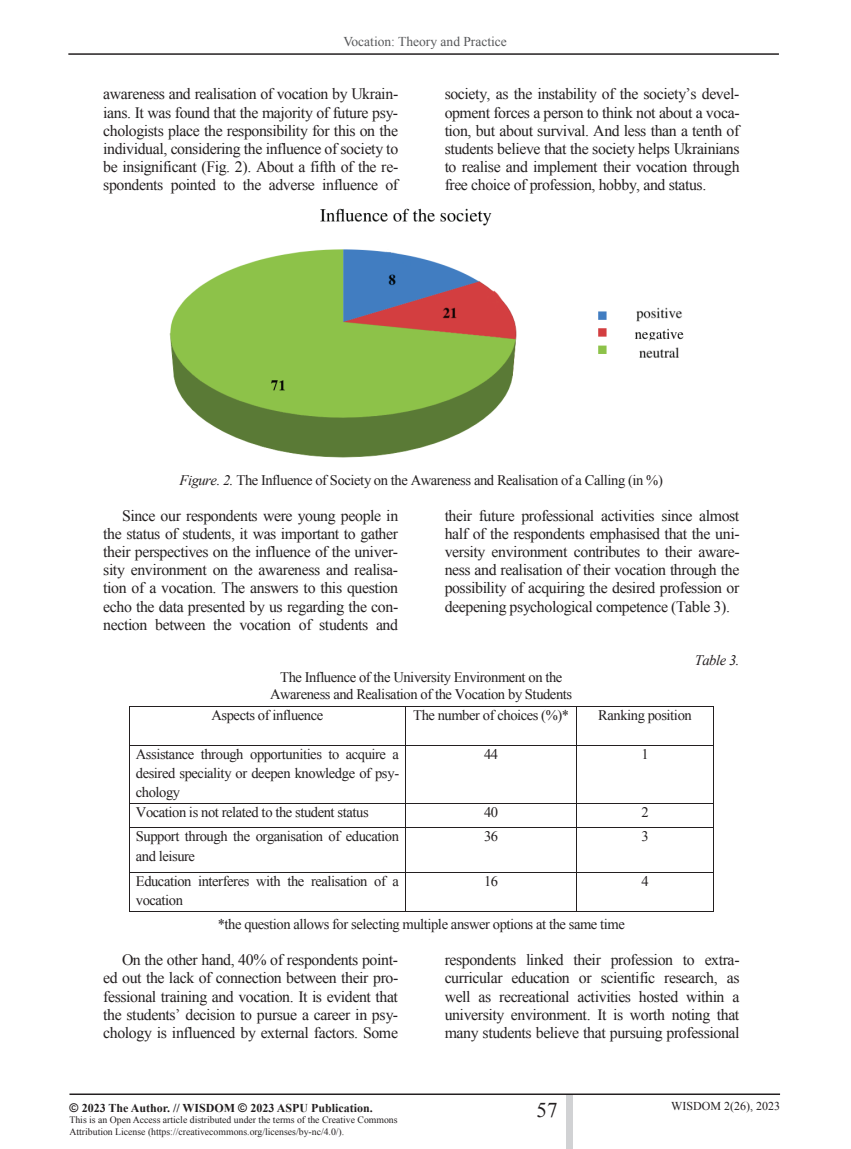
<style>
.page{position:relative;width:851px;height:1149px;background:#fff}
.page>*{position:absolute;margin:0;border:0;box-sizing:border-box;transform-origin:0 0}
.t1{font:21px "Times New Roman";color:#231f20}
.t2{font:15.75px/18.1px "Times New Roman";letter-spacing:-.025em;color:#231f20;text-align:justify}
.t3{font:14.55px/19.2px "Times New Roman";letter-spacing:-.03em;color:#231f20}
.t4{font:italic 14.55px "Times New Roman";letter-spacing:-.035em;color:#231f20}
.t5{font:13.5px "Times New Roman";color:#57585a}
.t6{font:700 12px "Times New Roman";color:#231f20}
.t7{font:12px "Times New Roman";color:#231f20}
.t8{font:9.75px/11.7px "Times New Roman";color:#231f20}
.s1{font-style:inherit}
.s2{font-style:italic}
.s3{font-family:"Arial"}
</style>
<div class="page">
<hr style="left:68px;top:53px;width:710px;height:2px;background:#231f20">
<div style="left:566px;top:1094px;width:6px;height:54px;background:#d1d2d4"></div>
<hr style="left:69px;top:1093px;width:711px;height:1px;background:#231f20">
<hr style="left:130px;top:705px;width:275px;height:1px;background:#231f20">
<hr style="left:406px;top:705px;width:170px;height:1px;background:#231f20">
<hr style="left:577px;top:705px;width:135px;height:1px;background:#231f20">
<hr style="left:129px;top:706px;width:1px;height:38px;background:#231f20">
<hr style="left:405px;top:706px;width:1px;height:38px;background:#231f20">
<hr style="left:576px;top:706px;width:1px;height:38px;background:#231f20">
<hr style="left:712px;top:706px;width:1px;height:38px;background:#231f20">
<hr style="left:130px;top:744px;width:275px;height:1px;background:#231f20">
<hr style="left:406px;top:744px;width:170px;height:1px;background:#231f20">
<hr style="left:577px;top:744px;width:135px;height:1px;background:#231f20">
<hr style="left:129px;top:745px;width:1px;height:58px;background:#231f20">
<hr style="left:405px;top:745px;width:1px;height:58px;background:#231f20">
<hr style="left:576px;top:745px;width:1px;height:58px;background:#231f20">
<hr style="left:712px;top:745px;width:1px;height:58px;background:#231f20">
<hr style="left:130px;top:803px;width:275px;height:1px;background:#231f20">
<hr style="left:406px;top:803px;width:170px;height:1px;background:#231f20">
<hr style="left:577px;top:803px;width:135px;height:1px;background:#231f20">
<svg style="left:129px;top:803px;width:1px;height:25px"></svg>
<hr style="left:130px;top:827px;width:275px;height:1px;background:#231f20">
<svg style="left:405px;top:803px;width:1px;height:25px"></svg>
<hr style="left:406px;top:827px;width:170px;height:1px;background:#231f20">
<svg style="left:576px;top:803px;width:1px;height:25px"></svg>
<hr style="left:577px;top:827px;width:135px;height:1px;background:#231f20">
<hr style="left:129px;top:828px;width:1px;height:43px;background:#231f20">
<hr style="left:405px;top:828px;width:1px;height:43px;background:#231f20">
<hr style="left:576px;top:828px;width:1px;height:43px;background:#231f20">
<hr style="left:712px;top:828px;width:1px;height:43px;background:#231f20">
<hr style="left:130px;top:871px;width:275px;height:1px;background:#231f20">
<hr style="left:406px;top:871px;width:170px;height:1px;background:#231f20">
<hr style="left:577px;top:871px;width:135px;height:1px;background:#231f20">
<hr style="left:129px;top:872px;width:1px;height:38px;background:#231f20">
<hr style="left:130px;top:910px;width:275px;height:1px;background:#231f20">
<hr style="left:405px;top:872px;width:1px;height:38px;background:#231f20">
<hr style="left:406px;top:910px;width:170px;height:1px;background:#231f20">
<hr style="left:576px;top:872px;width:1px;height:38px;background:#231f20">
<hr style="left:577px;top:910px;width:135px;height:1px;background:#231f20">
<hr style="left:712px;top:872px;width:1px;height:38px;background:#231f20">
<img style="left:169px;top:208px;width:515px;height:250px">
<p class="t5" style="left:343px;top:34px;width:165px">Vocation: Theory and Practice</p>
<p class="t2" style="left:103px;top:85px;width:296px">awareness and realisation of vocation by Ukrain&shy;ians. It was found that the majority of future psy&shy;chologists place the responsibility for this on the individual, considering the influence of society to be insignificant (Fig. 2). About a fifth of the re&shy;spondents pointed to the adverse influence of</p>
<p class="t2" style="left:444px;top:85px;width:296px"><span class="s1">society, as the instability of the society‟s deve</span>l&shy;opment forces a person to think not about a voca&shy;tion, but about survival. And less than a tenth of students believe that the society helps Ukrainians to realise and implement their vocation through free choice of profession, hobby, and status.</p>
<p class="t3" style="left:180px;top:470px;width:484px"><span class="s2">Figure. 2.</span> The Influence of Society on the Awareness and Realisation of a Calling (in %)</p>
<p class="t2" style="left:103px;top:506px;width:296px;text-indent:19px">Since our respondents were young people in the status of students, it was important to gather their perspectives on the influence of the univer&shy;sity environment on the awareness and realisa&shy;tion of a vocation. The answers to this question echo the data presented by us regarding the con&shy;nection between the vocation of students and</p>
<p class="t2" style="left:444px;top:506px;width:296px">their future professional activities since almost half of the respondents emphasised that the uni&shy;versity environment contributes to their aware&shy;ness and realisation of their vocation through the possibility of acquiring the desired profession or deepening psychological competence (Table 3).</p>
<p class="t4" style="left:694px;top:652px;width:46px">Table 3.</p>
<p class="t3" style="left:270px;top:668px;width:303px;line-height:16.8px;text-align:center">The Influence of the University Environment on the<br>Awareness and Realisation of the Vocation by Students</p>
<p class="t3" style="left:211px;top:705px;width:113px">Aspects of influence</p>
<p class="t3" style="left:413px;top:705px;width:157px">The number of choices (%)*</p>
<p class="t3" style="left:598px;top:705px;width:95px">Ranking position</p>
<p class="t3" style="left:136px;top:744px;width:265px;text-align:justify">Assistance through opportunities to acquire a desired speciality or deepen knowledge of psy&shy;chology</p>
<p class="t3" style="left:484px;top:744px;width:16px">44</p>
<p class="t3" style="left:641px;top:744px;width:9px">1</p>
<p class="t3" style="left:136px;top:802px;width:234px">Vocation is not related to the student status</p>
<p class="t3" style="left:484px;top:802px;width:16px">40</p>
<p class="t3" style="left:641px;top:802px;width:9px">2</p>
<p class="t3" style="left:136px;top:826px;width:264px">Support through the organisation of education and leisure</p>
<p class="t3" style="left:484px;top:826px;width:16px">36</p>
<p class="t3" style="left:641px;top:826px;width:9px">3</p>
<p class="t3" style="left:136px;top:871px;width:264px">Education interferes with the realisation of a vocation</p>
<p class="t3" style="left:484px;top:871px;width:16px">16</p>
<p class="t3" style="left:641px;top:871px;width:9px">4</p>
<p class="t3" style="left:218px;top:914px;width:408px">*the question allows for selecting multiple answer options at the same time</p>
<p class="t2" style="left:103px;top:950px;width:296px;text-indent:19px">On the other hand, 40% of respondents point&shy;ed out the lack of connection between their pro&shy;fessional training and vocation. It is evident that <span class="s1">the students‟ decision to pursue a career in ps</span>y&shy;chology is influenced by external factors. Some</p>
<p class="t2" style="left:444px;top:950px;width:296px">respondents linked their profession to extra&shy;curricular education or scientific research, as well as recreational activities hosted within a university environment. It is worth noting that many students believe that pursuing professional</p>
<p class="t6" style="left:69px;top:1100px;width:305px"><span class="s3">©</span> 2023 The Author. // WISDOM <span class="s3">©</span> 2023 ASPU Publication.</p>
<p class="t7" style="left:671px;top:1099px;width:110px">WISDOM 2(26), 2023</p>
<p class="t8" style="left:69px;top:1113px;width:329px">This is an Open Access article distributed under the terms of the Creative Commons<br>Attribution License (https://creativecommons.org/licenses/by-nc/4.0/).</p>
<h1 class="t1" style="left:536px;top:1097px;width:22px">57</h1>
</div>
